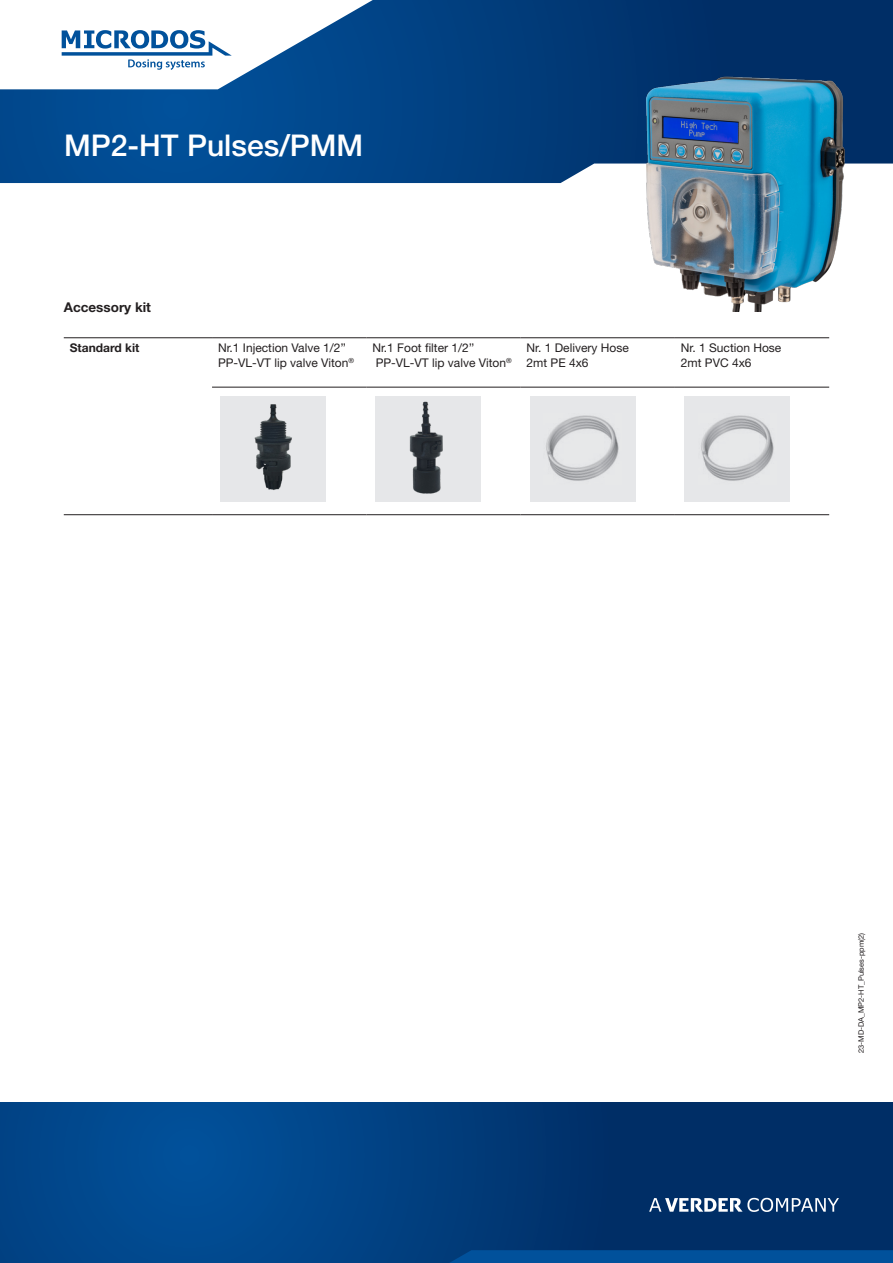
<style>
.page{position:relative;width:893px;height:1263px;background:#fff}
.page>*{position:absolute;margin:0;border:0;box-sizing:border-box;transform-origin:0 0}
.Modelname{font:500 30px "Helvetica Neue LT Std";color:#fff}
.Subhead{font:700 13.5px "Helvetica Neue LT Std";color:#231f20}
.table-body-text{font:12px "Helvetica Neue LT Std";color:#231f20}
.table-body-text-2{font:700 12px "Helvetica Neue LT Std";color:#231f20}
.t1{font:7.5px "Helvetica Neue LT Std";color:#231f20}
</style>
<div class="page">
<svg style="left:0;top:0;width:893px;height:183px"></svg>
<svg style="left:0;top:1102px;width:893px;height:161px"></svg>
<svg style="left:427px;top:1250px;width:466px;height:13px"></svg>
<img style="left:634px;top:23px;width:217px;height:288px">
<hr style="left:64px;top:337px;width:148px;height:1px;background:#231f20">
<hr style="left:212px;top:337px;width:154px;height:1px;background:#231f20">
<hr style="left:366px;top:337px;width:155px;height:1px;background:#231f20">
<hr style="left:521px;top:337px;width:154px;height:1px;background:#231f20">
<hr style="left:675px;top:337px;width:154px;height:1px;background:#231f20">
<hr style="left:212px;top:387px;width:154px;height:1px;background:#231f20">
<hr style="left:366px;top:387px;width:155px;height:1px;background:#231f20">
<hr style="left:521px;top:387px;width:154px;height:1px;background:#231f20">
<hr style="left:675px;top:387px;width:154px;height:1px;background:#231f20">
<hr style="left:64px;top:514px;width:148px;height:1px;background:#231f20">
<hr style="left:212px;top:514px;width:154px;height:1px;background:#231f20">
<hr style="left:366px;top:514px;width:155px;height:1px;background:#231f20">
<hr style="left:521px;top:514px;width:154px;height:1px;background:#231f20">
<hr style="left:675px;top:514px;width:154px;height:1px;background:#231f20">
<div style="left:220px;top:396px;width:106px;height:106px;background:#e6e7e9"></div>
<img style="left:254px;top:404px;width:38px;height:86px">
<div style="left:375px;top:396px;width:105px;height:106px;background:#e6e7e9"></div>
<img style="left:409px;top:401px;width:34px;height:93px">
<div style="left:530px;top:396px;width:105px;height:106px;background:#e6e7e9"></div>
<img style="left:546px;top:415px;width:73px;height:66px">
<div style="left:685px;top:396px;width:105px;height:106px;background:#e6e7e9"></div>
<img style="left:701px;top:415px;width:73px;height:66px">
<svg style="left:649px;top:1198px;width:190px;height:14px"></svg>
<svg style="left:0;top:0;width:395px;height:89px"></svg>
<p class="Modelname" style="left:64px;top:127px;width:301px">MP2-HT Pulses/PMM</p>
<p class="Subhead" style="left:64px;top:299px;width:89px">Accessory kit</p>
<p class="table-body-text-2" style="left:70px;top:341px;width:71px">Standard kit</p>
<p class="table-body-text" style="left:218px;top:341px;width:130px">Nr.1 Injection Valve 1/2’’</p>
<p class="table-body-text" style="left:218px;top:355px;width:138px">PP-VL-VT lip valve Viton<sup>®</sup></p>
<p class="table-body-text" style="left:372px;top:341px;width:103px">Nr.1 Foot filter 1/2’’</p>
<p class="table-body-text" style="left:376px;top:355px;width:138px">PP-VL-VT lip valve Viton<sup>®</sup></p>
<p class="table-body-text" style="left:527px;top:341px;width:104px">Nr. 1 Delivery Hose</p>
<p class="table-body-text" style="left:527px;top:355px;width:64px">2mt PE 4x6</p>
<p class="table-body-text" style="left:681px;top:341px;width:102px">Nr. 1 Suction Hose</p>
<p class="table-body-text" style="left:681px;top:355px;width:72px">2mt PVC 4x6</p>
<p class="t1" style="left:857px;top:1053px;width:122px;rotate:-90deg">23-MD-DA_MP2-HT_Pulses-ppm(2)</p>
</div>
